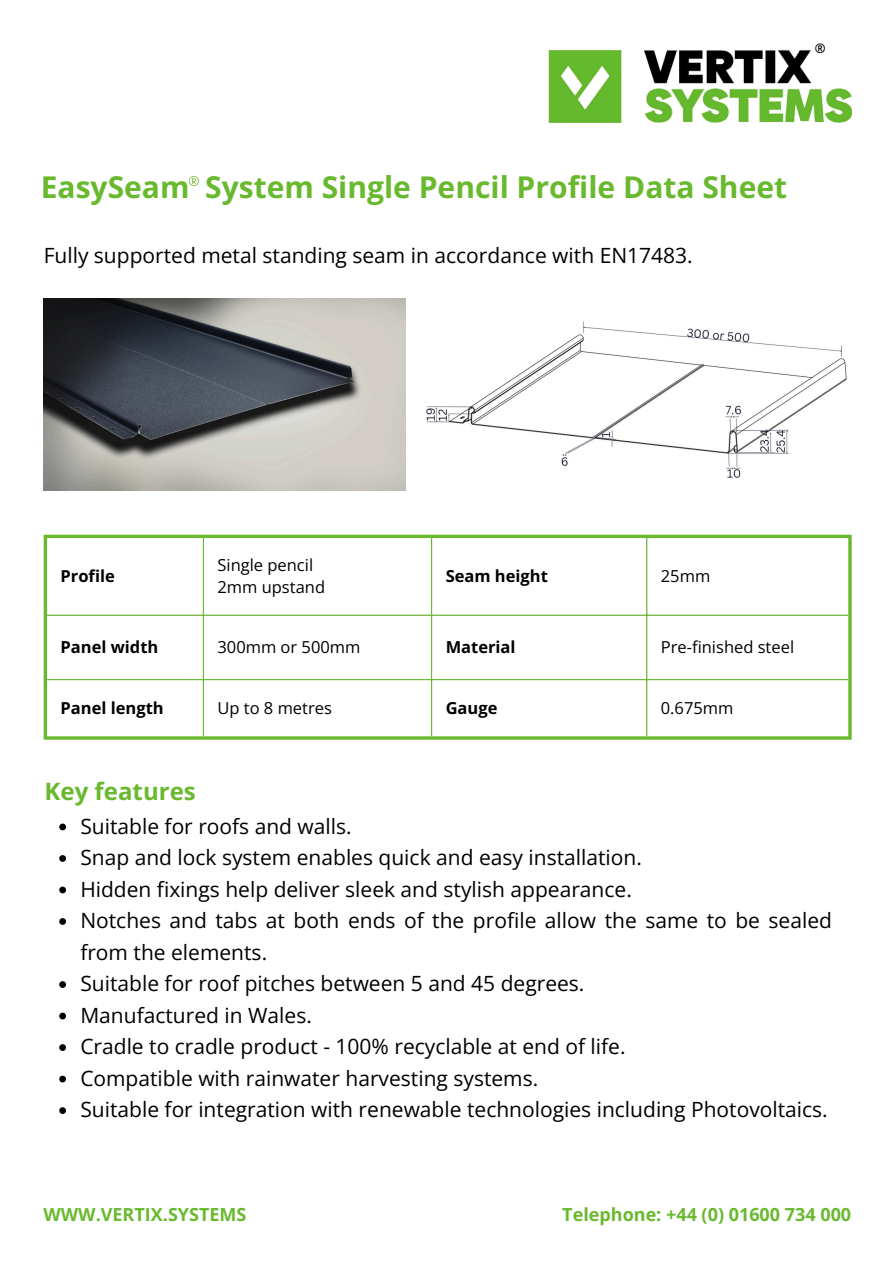
<style>
.page{position:relative;width:894px;height:1264px;background:#fff}
.page>*{position:absolute;margin:0;border:0;box-sizing:border-box;transform-origin:0 0}
.t1{font:700 30px "Open Sans";color:#69b92f}
.t2{font:700 24px "Open Sans";color:#69b92f}
.t3{font:21px/31.5px "Open Sans";color:#000}
.t4{font:700 18px "Open Sans";color:#69b92f}
.t5{font:16.5px "Open Sans";color:#000}
.t6{font:700 16.5px "Open Sans";color:#000}
.t7{font:700 13.05px "Open Sans";color:#000}
</style>
<div class="page">
<img style="left:548px;top:50px;width:303px;height:73px">
<img style="left:426px;top:321px;width:421px;height:157px">
<img style="left:44px;top:298px;width:361px;height:192px">
<svg style="left:189px;top:176px;width:10px;height:10px"></svg>
<hr style="left:203px;top:538px;width:1px;height:198px;background:#69b92f">
<hr style="left:431px;top:538px;width:1px;height:198px;background:#69b92f">
<hr style="left:646px;top:538px;width:1px;height:198px;background:#69b92f">
<hr style="left:47px;top:614px;width:801px;height:1px;background:#69b92f">
<hr style="left:47px;top:679px;width:801px;height:1px;background:#69b92f">
<hr style="left:44px;top:538px;width:3px;height:198px;background:#69b92f">
<hr style="left:848px;top:538px;width:3px;height:198px;background:#69b92f">
<svg style="left:44px;top:534px;width:807px;height:4px;background:#83c553"></svg>
<hr style="left:44px;top:736px;width:807px;height:3px;background:#69b92f">
<svg style="left:59px;top:823px;width:7px;height:7px"></svg>
<svg style="left:59px;top:855px;width:7px;height:6px"></svg>
<svg style="left:59px;top:886px;width:7px;height:7px"></svg>
<svg style="left:59px;top:918px;width:7px;height:6px"></svg>
<svg style="left:59px;top:981px;width:7px;height:6px"></svg>
<svg style="left:59px;top:1012px;width:7px;height:7px"></svg>
<svg style="left:59px;top:1044px;width:7px;height:6px"></svg>
<svg style="left:59px;top:1075px;width:7px;height:7px"></svg>
<svg style="left:59px;top:1107px;width:7px;height:6px"></svg>
<p class="t7" style="left:814px;top:39px;width:12px">®</p>
<p class="t1" style="left:41px;top:166px;width:747px">EasySeam System Single Pencil Profile Data Sheet</p>
<p class="t3" style="left:44px;top:239px;width:650px">Fully supported metal standing seam in accordance with EN17483.</p>
<h3 class="t6" style="left:61px;top:564px;width:56px">Profile</h3>
<p class="t5" style="left:217px;top:553px;width:97px">Single pencil</p>
<p class="t5" style="left:217px;top:575px;width:109px">2mm upstand</p>
<p class="t6" style="left:445px;top:564px;width:104px">Seam height</p>
<p class="t5" style="left:660px;top:564px;width:51px">25mm</p>
<p class="t6" style="left:61px;top:635px;width:99px">Panel width</p>
<p class="t5" style="left:217px;top:635px;width:144px">300mm or 500mm</p>
<p class="t6" style="left:445px;top:635px;width:71px">Material</p>
<p class="t5" style="left:660px;top:635px;width:135px">Pre-finished steel</p>
<p class="t6" style="left:61px;top:696px;width:105px">Panel length</p>
<p class="t5" style="left:217px;top:696px;width:116px">Up to 8 metres</p>
<p class="t6" style="left:445px;top:696px;width:53px">Gauge</p>
<p class="t5" style="left:660px;top:696px;width:74px">0.675mm</p>
<p class="t2" style="left:45px;top:774px;width:153px">Key features</p>
<p class="t3" style="left:80px;top:809px;width:273px">Suitable for roofs and walls.</p>
<p class="t3" style="left:80px;top:841px;width:563px">Snap and lock system enables quick and easy installation.</p>
<h2 class="t3" style="left:80px;top:872px;width:553px">Hidden fixings help deliver sleek and stylish appearance.</h2>
<p class="t3" style="left:80px;top:904px;width:753px">Notches and tabs at both ends of the profile allow the same to be sealed from the elements.</p>
<p class="t3" style="left:80px;top:967px;width:505px">Suitable for roof pitches between 5 and 45 degrees.</p>
<p class="t3" style="left:80px;top:998px;width:233px">Manufactured in Wales.</p>
<p class="t3" style="left:80px;top:1030px;width:546px">Cradle to cradle product - 100% recyclable at end of life.</p>
<p class="t3" style="left:80px;top:1061px;width:459px">Compatible with rainwater harvesting systems.</p>
<p class="t3" style="left:80px;top:1093px;width:748px">Suitable for integration with renewable technologies including Photovoltaics.</p>
<p class="t4" style="left:43px;top:1201px;width:204px">WWW.VERTIX.SYSTEMS</p>
<p class="t4" style="left:562px;top:1201px;width:290px">Telephone: +44 (0) 01600 734 000</p>
</div>
